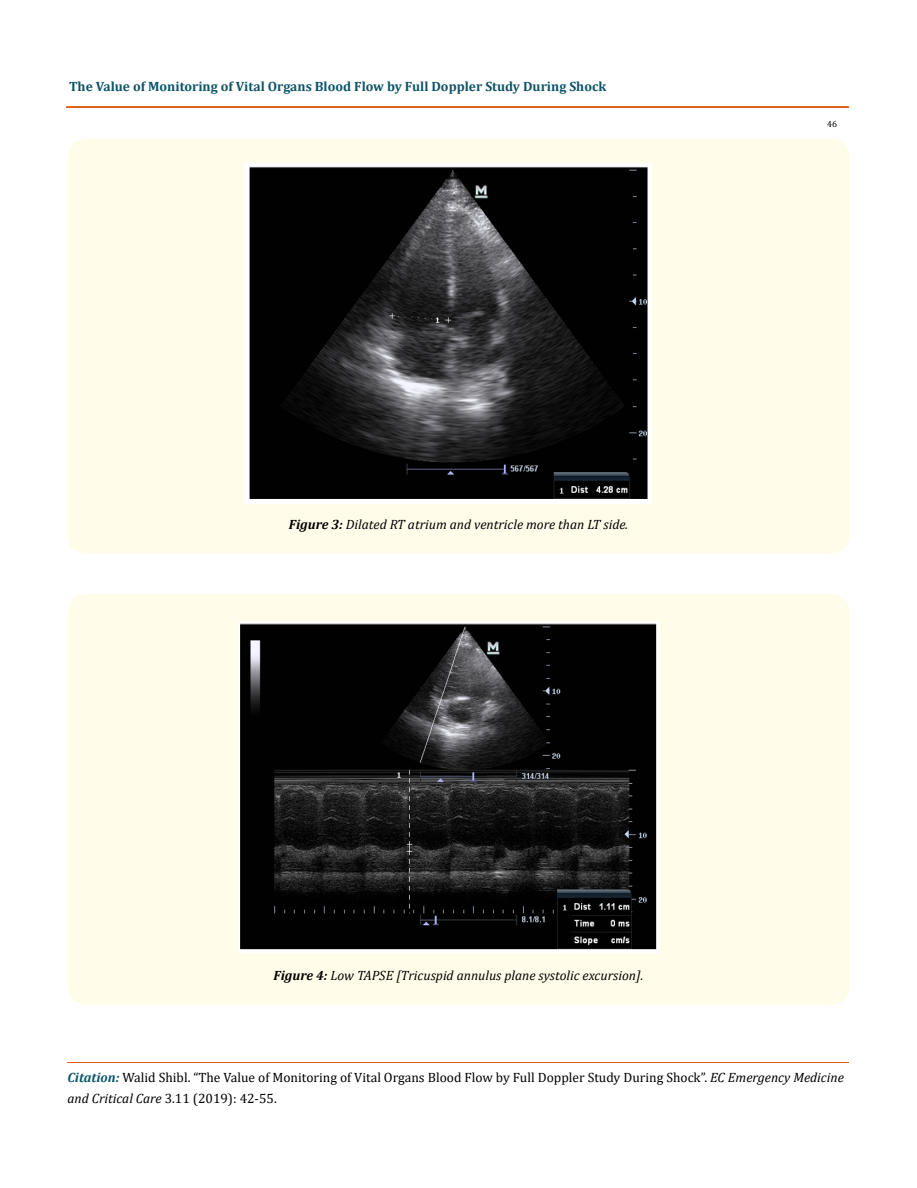
<style>
.page{position:relative;width:917px;height:1188px;background:#fff}
.page>*{position:absolute;margin:0;border:0;box-sizing:border-box;transform-origin:0 0}
.t1{font:13.5px/21px "Cambria";color:#000}
.t2{font:italic 13.5px "Cambria";color:#000}
.t3{font:700 13.5px "Cambria";color:#0e546a}
.t4{font:9px "Cambria";color:#000}
.s1{font-weight:700}
.s2{font-weight:700;font-style:italic;color:#0e546a}
.s3{font-style:italic}
</style>
<div class="page">
<div style="left:66px;top:107px;width:782px;height:1px;border:1px solid #e05d1a"></div>
<hr style="left:67px;top:1062px;width:782px;height:1px;background:#e05d1a">
<div style="left:67px;top:139px;width:782px;height:415px;background:#fffde9;border-radius:18px"></div>
<img style="left:244px;top:164px;width:407px;height:339px">
<div style="left:67px;top:594px;width:782px;height:411px;background:#fffde9;border-radius:18px"></div>
<img style="left:240px;top:622px;width:420px;height:331px">
<p class="t3" style="left:69px;top:77px;width:539px">The Value of Monitoring of Vital Organs Blood Flow by Full Doppler Study During Shock</p>
<p class="t2" style="left:289px;top:514px;width:341px"><span class="s1">Figure 3:</span> Dilated RT atrium and ventricle more than LT side.</p>
<p class="t2" style="left:273px;top:966px;width:371px"><span class="s1">Figure 4:</span> Low TAPSE [Tricuspid annulus plane systolic excursion].</p>
<p class="t4" style="left:827px;top:119px;width:11px">46</p>
<p class="t1" style="left:67px;top:1067px;width:777px"><span class="s2">Citation:</span> Walid Shibl. “The Value of Monitoring of Vital Organs Blood Flow by Full Doppler Study During Shock”. <span class="s3">EC Emergency Medicine and Critical Care</span> 3.11 (2019): 42-55.</p>
</div>
